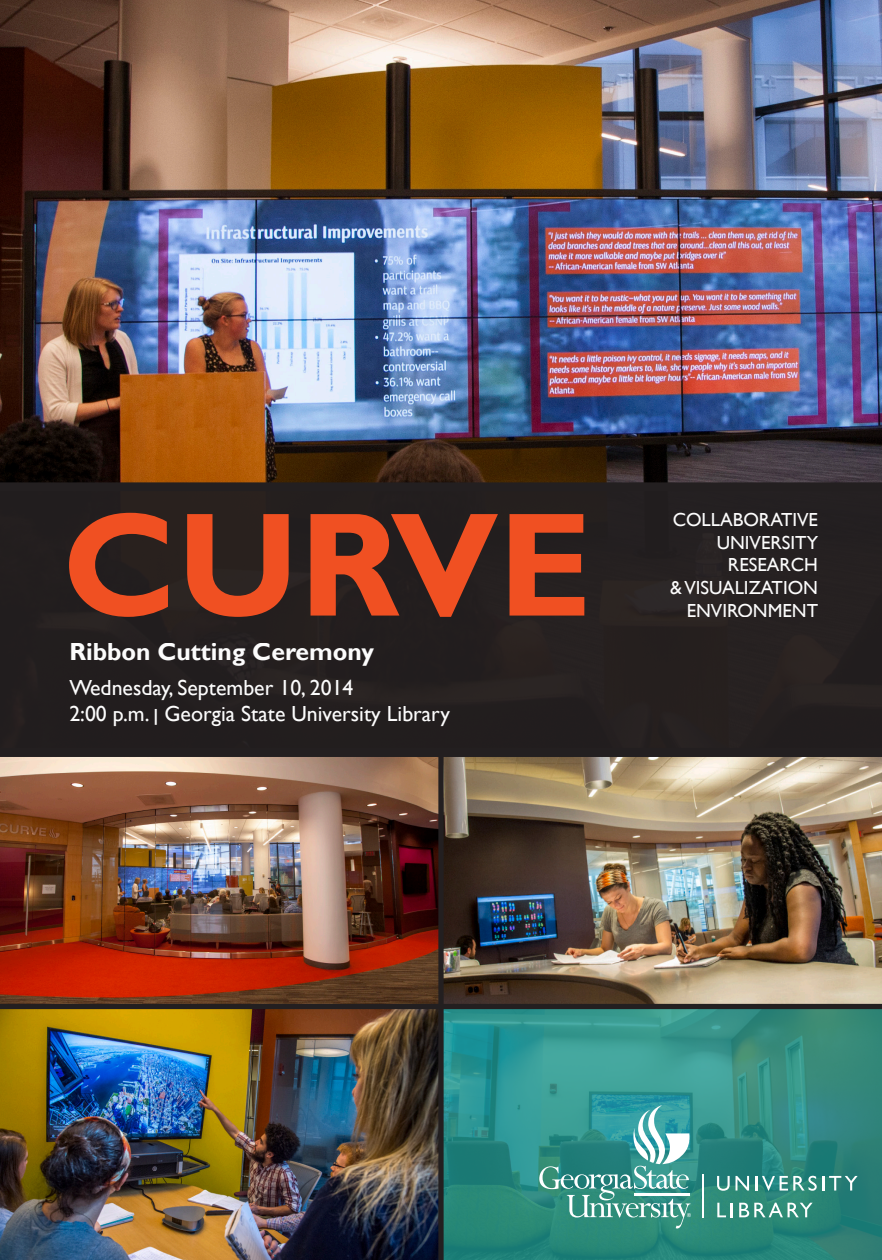
<style>
.page{position:relative;width:882px;height:1260px;background:#fff}
.page>*{position:absolute;margin:0;border:0;box-sizing:border-box;transform-origin:0 0}
.t1{font:700 148.75px "Gill Sans";color:#f05022}
.t2{font:700 24.68px "Gill Sans";color:#fff}
.t3{font:21.88px/26.2px "Gill Sans";color:#fff}
.t4{font:18.9px/22.8px "Gill Sans";color:#fff;text-align:right}
.s1{font-weight:700;font-size:17.5px}
</style>
<div class="page">
<img style="left:0;top:0;width:882px;height:482px">
<img style="left:0;top:1009px;width:438px;height:251px">
<img style="left:0;top:757px;width:882px;height:247px">
<div style="left:0;top:482px;width:882px;height:9px;background:#231f20"></div>
<svg style="left:444px;top:1009px;width:438px;height:251px;background:#2f8d84"></svg>
<div style="left:0;top:1004px;width:882px;height:5px;background:#231f20"></div>
<div style="left:438px;top:748px;width:6px;height:512px;background:#231f20"></div>
<svg style="left:539px;top:1105px;width:152px;height:123px;background:#4fa19a"></svg>
<svg style="left:717px;top:1176px;width:13px;height:15px"></svg>
<svg style="left:736px;top:1176px;width:13px;height:15px"></svg>
<svg style="left:755px;top:1176px;width:103px;height:15px"></svg>
<svg style="left:717px;top:1203px;width:16px;height:14px"></svg>
<svg style="left:739px;top:1203px;width:74px;height:14px"></svg>
<hr style="left:702px;top:1174px;width:2px;height:43px;background:#fff">
<div style="left:0;top:487px;width:882px;height:270px;background:#231f20"></div>
<h1 class="t1" style="left:62px;top:476px;width:532px">CURVE</h1>
<p class="t4" style="left:670px;top:508px;width:149px">COLLABORATIVE<br>UNIVERSITY<br>RESEARCH<br>&amp; VISUALIZATION<br>ENVIRONMENT</p>
<p class="t2" style="left:69px;top:637px;width:306px">Ribbon Cutting Ceremony</p>
<p class="t3" style="left:69px;top:675px;width:382px">WEDNESDAY, SEPTEMBER 10, 2014<br>2:00 P.M. <span class="s1">|</span> GEORGIA STATE UNIVERSITY LIBRARY</p>
</div>
